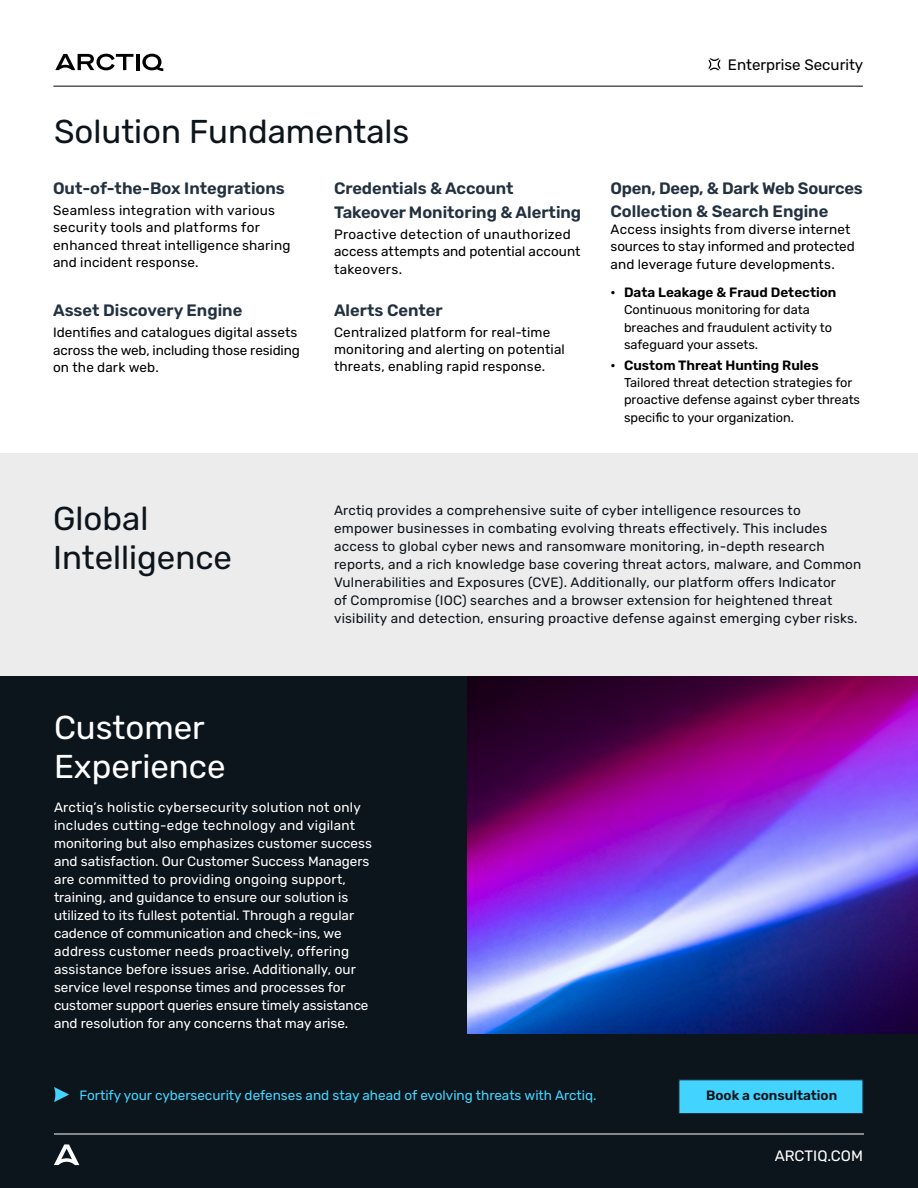
<style>
.page{position:relative;width:918px;height:1188px;background:#fff}
.page>*{position:absolute;margin:0;border:0;box-sizing:border-box;transform-origin:0 0}
.t1{font:33px/39px "Rubik";color:#0d151c}
.t2{font:33px/39px "Rubik";color:#fff}
.t3{font:600 16.5px/24px "Rubik";color:#233140}
.t4{font:15.15px "Rubik";color:#000}
.t5{font:15px "Rubik";color:#fff}
.t6{font:13.5px/18px "Rubik";color:#fff}
.t7{font:13.5px/18px "Rubik";letter-spacing:.015em;color:#0d151c}
.t8{font:13.5px/17.2px "Rubik";letter-spacing:.01em;color:#000}
.t9{font:13.5px "Rubik";color:#42d4ff}
.t10{font:600 13.5px "Rubik";color:#000}
.t11{font:600 13.5px "Rubik";color:#0d151c}
.t12{font:12.75px/17.2px "Rubik";color:#000}
</style>
<div class="page">
<div style="left:0;top:454px;width:918px;height:247px;background:#ececec"></div>
<div style="left:0;top:677px;width:918px;height:511px;background:#0d151c"></div>
<hr style="left:136px;top:54px;width:4px;height:16px;background:#000">
<svg style="left:55px;top:54px;width:78px;height:16px"></svg>
<svg style="left:142px;top:54px;width:21px;height:17px"></svg>
<img style="left:468px;top:677px;width:450px;height:356px">
<svg style="left:54px;top:1087px;width:15px;height:15px"></svg>
<hr style="left:53px;top:86px;width:810px;height:1px;background:#000">
<svg style="left:54px;top:1144px;width:25px;height:21px"></svg>
<hr style="left:54px;top:1134px;width:810px;height:1px;background:#fff">
<div style="left:679px;top:1079px;width:184px;height:35px;background:#42d4ff;border:1px solid #233140"></div>
<svg style="left:709px;top:58px;width:11px;height:12px"></svg>
<h1 class="t1" style="left:54px;top:113px;width:357px">Solution Fundamentals</h1>
<p class="t3" style="left:53px;top:177px;width:233px">Out-of-the-Box Integrations</p>
<p class="t8" style="left:53px;top:202px;width:239px">Seamless integration with various security tools and platforms for enhanced threat intelligence sharing and incident response.</p>
<p class="t3" style="left:53px;top:299px;width:191px">Asset Discovery Engine</p>
<p class="t8" style="left:53px;top:325px;width:248px">Identifies and catalogues digital assets across the web, including those residing on the dark web.</p>
<p class="t3" style="left:334px;top:177px;width:249px">Credentials &amp; Account<br>Takeover Monitoring &amp; Alerting</p>
<p class="t8" style="left:334px;top:226px;width:248px">Proactive detection of unauthorized access attempts and potential account takeovers.</p>
<p class="t3" style="left:334px;top:298px;width:110px">Alerts Center</p>
<p class="t8" style="left:334px;top:324px;width:232px">Centralized platform for real-time monitoring and alerting on potential threats, enabling rapid response.</p>
<p class="t4" style="left:728px;top:56px;width:137px">Enterprise Security</p>
<p class="t3" style="left:611px;top:178px;width:254px;line-height:22.5px">Open, Deep, &amp; Dark Web Sources<br>Collection &amp; Search Engine</p>
<p class="t8" style="left:611px;top:221px;width:246px">Access insights from diverse internet sources to stay informed and protected and leverage future developments.</p>
<p class="t10" style="left:611px;top:285px;width:227px">• Data Leakage &amp; Fraud Detection</p>
<p class="t12" style="left:624px;top:302px;width:210px">Continuous monitoring for data breaches and fraudulent activity to safeguard your assets.</p>
<p class="t10" style="left:611px;top:357px;width:210px">• Custom Threat Hunting Rules</p>
<p class="t12" style="left:624px;top:374px;width:238px">Tailored threat detection strategies for proactive defense against cyber threats specific to your organization.</p>
<h1 class="t1" style="left:53px;top:500px;width:181px">Global<br>Intelligence</h1>
<p class="t7" style="left:334px;top:501px;width:529px">Arctiq provides a comprehensive suite of cyber intelligence resources to empower businesses in combating evolving threats effectively. This includes access to global cyber news and ransomware monitoring, in-depth research reports, and a rich knowledge base covering threat actors, malware, and Common Vulnerabilities and Exposures (CVE). Additionally, our platform offers Indicator<br>of Compromise (IOC) searches and a browser extension for heightened threat visibility and detection, ensuring proactive defense against emerging cyber risks.</p>
<h1 class="t2" style="left:54px;top:708px;width:173px">Customer<br>Experience</h1>
<p class="t6" style="left:54px;top:799px;width:319px">Arctiq’s holistic cybersecurity solution not only includes cutting-edge technology and vigilant monitoring but also emphasizes customer success and satisfaction. Our Customer Success Managers are committed to providing ongoing support, training, and guidance to ensure our solution is utilized to its fullest potential. Through a regular cadence of communication and check-ins, we address customer needs proactively, offering assistance before issues arise. Additionally, our service level response times and processes for customer support queries ensure timely assistance and resolution for any concerns that may arise.</p>
<p class="t9" style="left:80px;top:1087px;width:519px">Fortify your cybersecurity defenses and stay ahead of evolving threats with Arctiq.</p>
<p class="t11" style="left:706px;top:1087px;width:133px">Book a consultation</p>
<p class="t5" style="left:775px;top:1147px;width:90px">ARCTIQ.COM</p>
</div>
